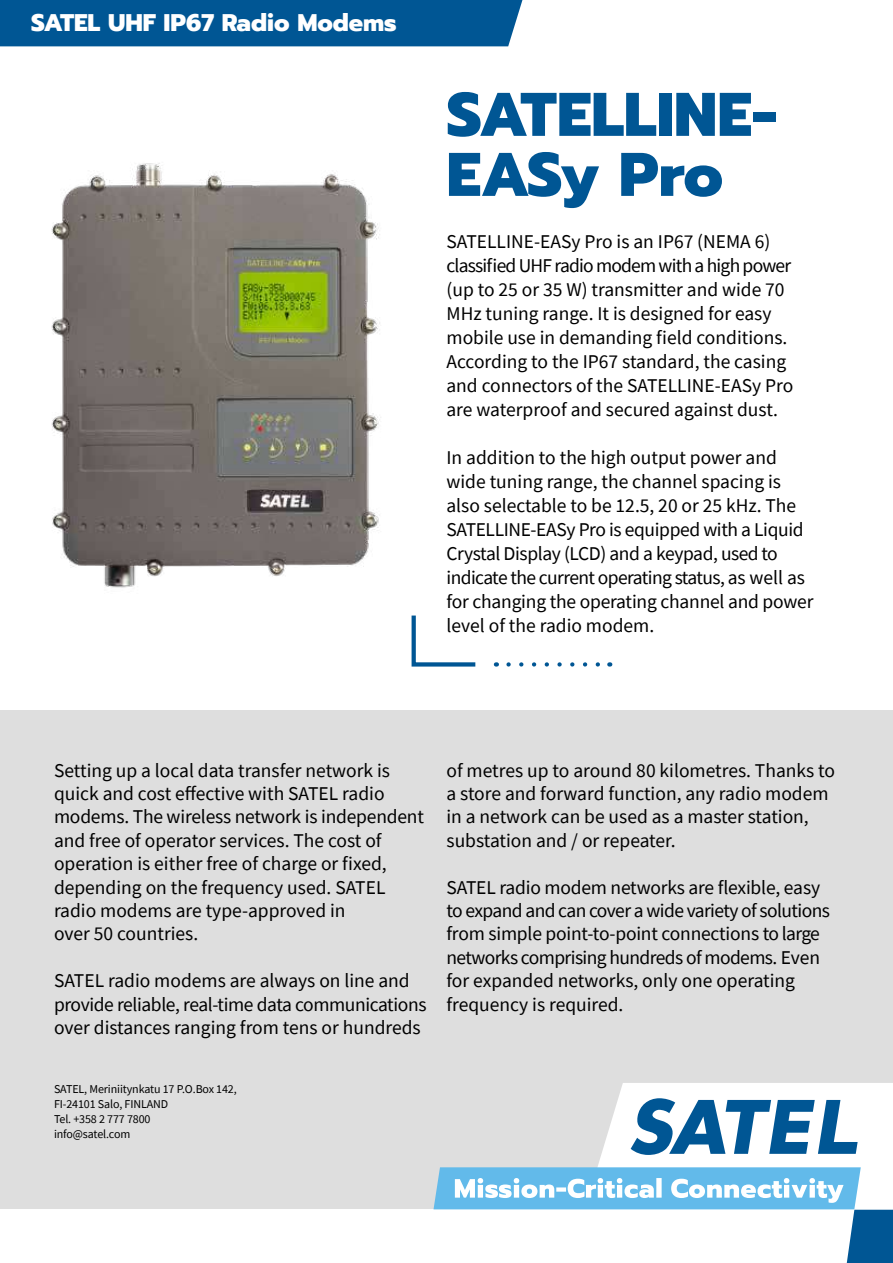
<style>
.page{position:relative;width:893px;height:1263px;background:#fff}
.page>*{position:absolute;margin:0;border:0;box-sizing:border-box;transform-origin:0 0}
.t1{font:800 61.5px/60px "Prompt";color:#005694}
.t2{font:800 24px "Prompt";color:#fff}
.t3{font:19.5px/23.4px "Source Sans Pro";color:#000}
.t4{font:12px/15px "Source Sans Pro";letter-spacing:-.01em;color:#000}
</style>
<div class="page">
<svg style="left:508px;top:662px;width:92px;height:4px"></svg>
<svg style="left:411px;top:615px;width:65px;height:52px"></svg>
<div style="left:0;top:710px;width:893px;height:499px;background:#dedede"></div>
<svg style="left:433px;top:1083px;width:460px;height:180px"></svg>
<div style="left:0;top:0;width:522px;height:46px;background:#005694"></div>
<img style="left:51px;top:163px;width:330px;height:425px">
<p class="t2" style="left:31px;top:4px;width:367px">SATEL UHF IP67 Radio Modems</p>
<h1 class="t1" style="left:446px;top:84px;width:332px">SATELLINE-<br>EASy Pro</h1>
<p class="t3" style="left:446px;top:230px;width:348px;line-height:24px">SATELLINE-EASy Pro is an IP67 (NEMA 6) classified UHF radio modem with a high power (up to 25 or 35 W) transmitter and wide 70<br>MHz tuning range. It is designed for easy mobile use in demanding field conditions.<br>According to the IP67 standard, the casing and connectors of the SATELLINE-EASy Pro are waterproof and secured against dust.</p>
<p class="t3" style="left:446px;top:446px;width:368px;line-height:24px">In addition to the high output power and wide tuning range, the channel spacing is also selectable to be 12.5, 20 or 25 kHz. The SATELLINE-EASy Pro is equipped with a Liquid Crystal Display (LCD) and a keypad, used to indicate the current operating status, as well as for changing the operating channel and power level of the radio modem.</p>
<p class="t3" style="left:54px;top:758px;width:371px">Setting up a local data transfer network is quick and cost effective with SATEL radio modems. The wireless network is independent and free of operator services. The cost of operation is either free of charge or fixed, depending on the frequency used. SATEL radio modems are type-approved in<br>over 50 countries.</p>
<p class="t3" style="left:54px;top:969px;width:374px">SATEL radio modems are always on line and provide reliable, real-time data communications over distances ranging from tens or hundreds</p>
<p class="t4" style="left:54px;top:1082px;width:184px">SATEL, Meriniitynkatu 17 P.O.Box 142,<br>FI-24101 Salo, FINLAND<br>Tel. +358 2 777 7800<br>info@satel.com</p>
<p class="t3" style="left:446px;top:758px;width:390px">of metres up to around 80 kilometres. Thanks to a store and forward function, any radio modem in a network can be used as a master station, substation and / or repeater.</p>
<p class="t3" style="left:446px;top:875px;width:385px">SATEL radio modem networks are flexible, easy to expand and can cover a wide variety of solutions from simple point-to-point connections to large networks comprising hundreds of modems. Even for expanded networks, only one operating frequency is required.</p>
</div>
